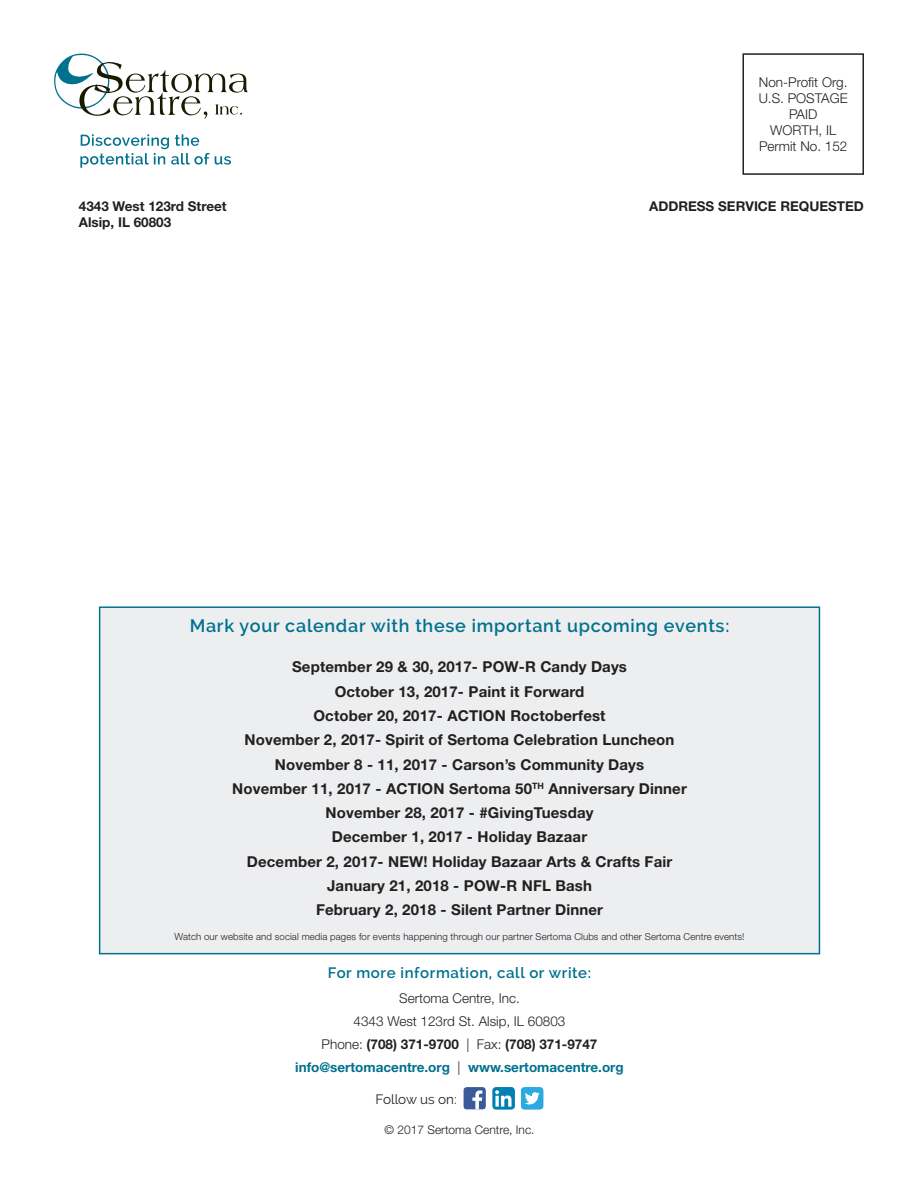
<style>
.page{position:relative;width:918px;height:1188px;background:#fff}
.page>*{position:absolute;margin:0;border:0;box-sizing:border-box;transform-origin:0 0}
.t1{font:600 18px "Raleway";letter-spacing:.04em;color:#00718e}
.t2{font:700 15px/24.3px "Helvetica Neue LT Std";letter-spacing:.01em;color:#231f20;text-align:center}
.t3{font:600 15px "Raleway";letter-spacing:.04em;color:#00718e}
.t4{font:300 13.5px/16.2px "Helvetica Neue LT Std";color:#231f20;text-align:center}
.t5{font:700 13.5px/16.2px "Helvetica Neue LT Std";color:#231f20}
.t6{font:13.5px "Raleway";color:#231f20}
.t7{font:300 12px "Helvetica Neue LT Std";color:#231f20}
.t8{font:300 9.6px "Helvetica Neue LT Std";letter-spacing:.01em;color:#231f20}
.s1{font-weight:700}
.s2{font-weight:700;color:#00718e}
</style>
<div class="page">
<svg style="left:80px;top:134px;width:151px;height:34px"></svg>
<svg style="left:54px;top:54px;width:194px;height:65px"></svg>
<div style="left:742px;top:53px;width:122px;height:122px;border:2px solid #231f20"></div>
<svg style="left:463px;top:1087px;width:23px;height:23px"></svg>
<img style="left:492px;top:1087px;width:23px;height:23px">
<svg style="left:521px;top:1087px;width:22px;height:23px"></svg>
<div style="left:100px;top:607px;width:719px;height:347px;background:#edeeef"></div>
<div style="left:99px;top:606px;width:721px;height:348px;border:2px solid #00718e"></div>
<p class="t4" style="left:759px;top:73px;width:91px">Non-Profit Org.<br>U.S. POSTAGE<br>PAID<br>WORTH, IL<br>Permit No. 152</p>
<p class="t5" style="left:79px;top:197px;width:149px">4343 West 123rd Street<br>Alsip, IL 60803</p>
<p class="t5" style="left:649px;top:197px;width:216px">ADDRESS SERVICE REQUESTED</p>
<p class="t1" style="left:190px;top:615px;width:541px">Mark your calendar with these important upcoming events:</p>
<p class="t2" style="left:232px;top:655px;width:456px">September 29 &amp; 30, 2017- POW-R Candy Days<br>October 13, 2017- Paint it Forward<br>October 20, 2017- ACTION Roctoberfest<br>November 2, 2017- Spirit of Sertoma Celebration Luncheon November 8 - 11, 2017 - Carson’s Community Days<br>November 11, 2017 - ACTION Sertoma 50<sup>TH</sup> Anniversary Dinner November 28, 2017 - #GivingTuesday<br>December 1, 2017 - Holiday Bazaar<br>December 2, 2017- NEW! Holiday Bazaar Arts &amp; Crafts Fair January 21, 2018 - POW-R NFL Bash<br>February 2, 2018 - Silent Partner Dinner</p>
<p class="t8" style="left:175px;top:931px;width:571px">Watch our website and social media pages for events happening through our partner Sertoma Clubs and other Sertoma Centre events!</p>
<p class="t3" style="left:328px;top:964px;width:265px">For more information, call or write:</p>
<p class="t4" style="left:295px;top:986px;width:330px;line-height:23px">Sertoma Centre, Inc.<br>4343 West 123rd St. Alsip, IL 60803<br>Phone: <span class="s1">(708) 371-9700</span> | Fax: <span class="s1">(708) 371-9747 </span><span class="s2">info@sertomacentre.org</span> | <span class="s2">www.sertomacentre.org</span></p>
<p class="t6" style="left:376px;top:1091px;width:83px">Follow us on:</p>
<p class="t7" style="left:384px;top:1122px;width:152px">© 2017 Sertoma Centre, Inc.</p>
</div>
